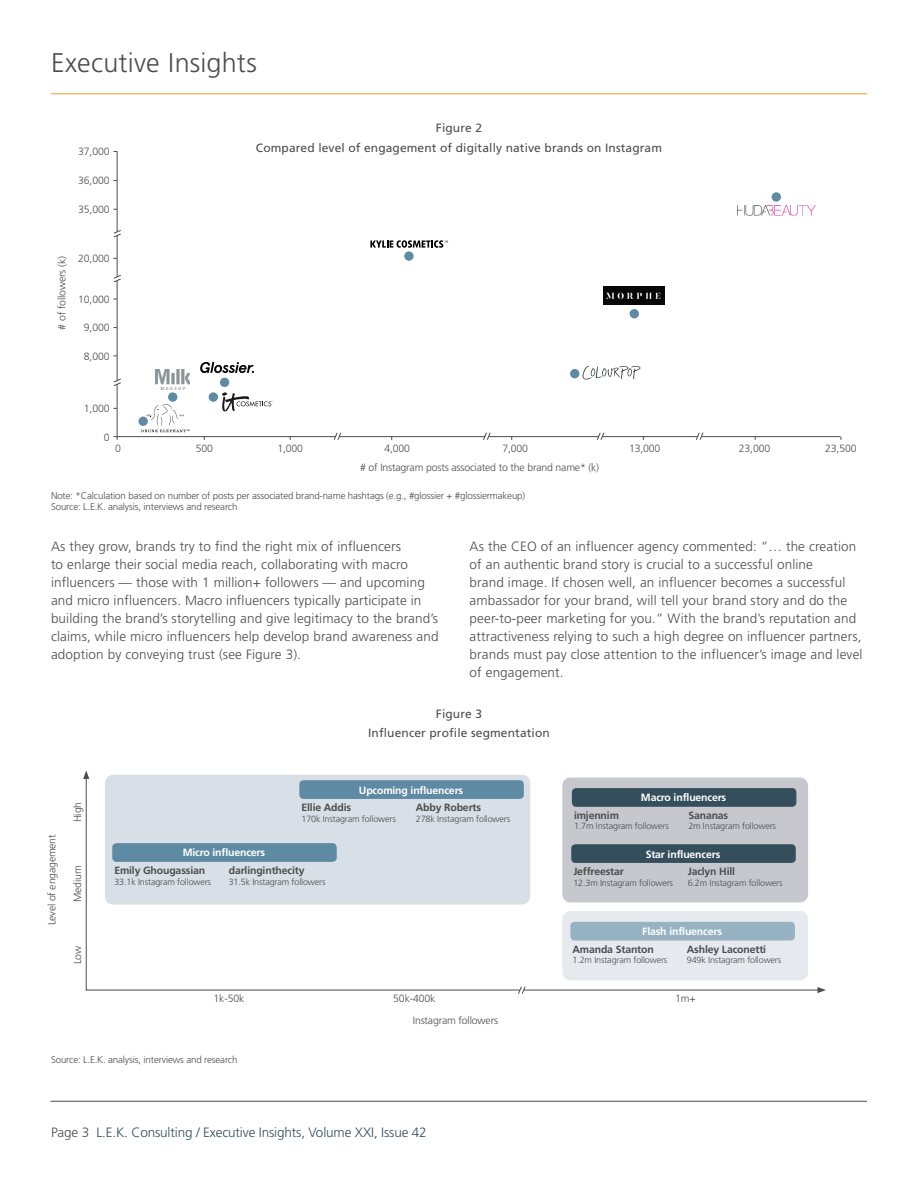
<style>
.page{position:relative;width:918px;height:1188px;background:#fff}
.page>*{position:absolute;margin:0;border:0;box-sizing:border-box;transform-origin:0 0}
.t1{font:300 27px "Frutiger";letter-spacing:.005em;color:#4d4d4f}
.t2{font:300 13.5px/18px "Frutiger";letter-spacing:.01em;color:#4d4d4f}
.t3{font:300 13.5px "Frutiger";letter-spacing:-.01em;color:#354e5c}
.t4{font:12px/19.2px "Frutiger";letter-spacing:.01em;color:#4d4d4f;text-align:center}
.t5{font:300 10.5px "Frutiger";letter-spacing:-.015em;color:#4d4d4f}
.t6{font:700 10.5px "Frutiger";letter-spacing:-.015em;color:#4d4d4f}
.t7{font:700 10.5px "Frutiger";letter-spacing:-.015em;color:#fff}
.t8{font:300 9.75px/10.5px "Frutiger";letter-spacing:-.015em;color:#4d4d4f}
.t9{font:300 9px "Frutiger";letter-spacing:-.015em;color:#4d4d4f}
.s1{color:#4d4d4f}
</style>
<div class="page">
<hr style="left:51px;top:93px;width:816px;height:1px;background:#f79428">
<hr style="left:51px;top:1101px;width:816px;height:1px;background:#4d4d4f">
<svg style="left:116px;top:151px;width:725px;height:286px"></svg>
<svg style="left:333px;top:432px;width:9px;height:8px"></svg>
<svg style="left:113px;top:436px;width:5px;height:4px"></svg>
<svg style="left:113px;top:378px;width:9px;height:9px"></svg>
<svg style="left:113px;top:274px;width:9px;height:9px"></svg>
<svg style="left:113px;top:229px;width:9px;height:9px"></svg>
<svg style="left:482px;top:432px;width:9px;height:8px"></svg>
<svg style="left:596px;top:432px;width:9px;height:8px"></svg>
<svg style="left:695px;top:432px;width:9px;height:8px"></svg>
<div style="left:139px;top:417px;width:9px;height:9px;background:#5e8aa4;border-radius:50%"></div>
<div style="left:168px;top:392px;width:9px;height:10px;background:#5e8aa4;border-radius:50%"></div>
<div style="left:220px;top:378px;width:9px;height:9px;background:#5e8aa4;border-radius:50%"></div>
<div style="left:209px;top:392px;width:9px;height:10px;background:#5e8aa4;border-radius:50%"></div>
<svg style="left:404px;top:251px;width:10px;height:10px"></svg>
<div style="left:630px;top:309px;width:9px;height:9px;background:#5e8aa4;border-radius:50%"></div>
<div style="left:570px;top:369px;width:9px;height:9px;background:#5e8aa4;border-radius:50%"></div>
<div style="left:772px;top:192px;width:9px;height:10px;background:#5e8aa4;border-radius:50%"></div>
<svg style="left:200px;top:362px;width:54px;height:11px"></svg>
<svg style="left:583px;top:366px;width:57px;height:13px"></svg>
<img style="left:604px;top:287px;width:60px;height:18px">
<svg style="left:222px;top:392px;width:51px;height:20px"></svg>
<img style="left:155px;top:369px;width:35px;height:20px">
<svg style="left:141px;top:404px;width:49px;height:28px"></svg>
<svg style="left:370px;top:240px;width:78px;height:8px"></svg>
<img style="left:738px;top:205px;width:77px;height:11px">
<svg style="left:85px;top:776px;width:732px;height:215px"></svg>
<svg style="left:83px;top:770px;width:6px;height:9px"></svg>
<svg style="left:817px;top:987px;width:9px;height:6px"></svg>
<div style="left:105px;top:775px;width:425px;height:130px;background:#d8dfe6;border-radius:9px"></div>
<div style="left:562px;top:777px;width:246px;height:125px;background:#c6c8cd;border-radius:9px"></div>
<div style="left:572px;top:788px;width:224px;height:19px;background:#354e5c;border-radius:4px"></div>
<div style="left:571px;top:844px;width:225px;height:19px;background:#354e5c;border-radius:4px"></div>
<div style="left:562px;top:911px;width:246px;height:69px;background:#e6eaee;border-radius:9px"></div>
<div style="left:570px;top:922px;width:225px;height:19px;background:#96b2c3;border-radius:4px"></div>
<div style="left:112px;top:843px;width:225px;height:19px;background:#5e8aa4;border-radius:4px"></div>
<div style="left:299px;top:780px;width:225px;height:19px;background:#5e8aa4;border-radius:4px"></div>
<svg style="left:517px;top:986px;width:9px;height:8px"></svg>
<h1 class="t1" style="left:51px;top:48px;width:207px">Executive Insights</h1>
<p class="t5" style="left:78px;top:146px;width:33px">37,000</p>
<p class="t5" style="left:78px;top:175px;width:33px">36,000</p>
<p class="t5" style="left:78px;top:204px;width:33px">35,000</p>
<p class="t5" style="left:56px;top:330px;width:75px;rotate:-90deg"># of followers (k)</p>
<p class="t5" style="left:78px;top:253px;width:33px">20,000</p>
<p class="t5" style="left:78px;top:293px;width:33px">10,000</p>
<p class="t5" style="left:84px;top:322px;width:27px">9,000</p>
<p class="t5" style="left:84px;top:350px;width:27px">8,000</p>
<p class="t4" style="left:256px;top:119px;width:408px">Figure 2<br>Compared level of engagement of digitally native brands on Instagram</p>
<p class="t5" style="left:84px;top:403px;width:27px">1,000</p>
<p class="t5" style="left:104px;top:431px;width:7px">0</p>
<p class="t5" style="left:115px;top:442px;width:7px">0</p>
<p class="t5" style="left:196px;top:442px;width:19px">500</p>
<p class="t5" style="left:278px;top:442px;width:27px">1,000</p>
<p class="t5" style="left:384px;top:442px;width:27px">4,000</p>
<p class="t5" style="left:502px;top:442px;width:27px">7,000</p>
<p class="t5" style="left:629px;top:442px;width:33px">13,000</p>
<p class="t5" style="left:739px;top:442px;width:33px">23,000</p>
<p class="t5" style="left:825px;top:442px;width:33px">23,500</p>
<p class="t5" style="left:360px;top:462px;width:241px"># of Instagram posts associated to the brand name* (k)</p>
<p class="t8" style="left:51px;top:491px;width:476px">Note: *Calculation based on number of posts per associated brand-name hashtags (e.g., #glossier + #glossiermakeup)<br>Source: L.E.K. analysis, interviews and research</p>
<p class="t2" style="left:51px;top:537px;width:389px">As they grow, brands try to find the right mix of influencers<br>to enlarge their social media reach, collaborating with macro influencers — those with 1 million+ followers — and upcoming and micro influencers. Macro influencers typically participate in building the brand’s storytelling and give legitimacy to the brand’s claims, while micro influencers help develop brand awareness and adoption by conveying trust (see Figure 3).</p>
<p class="t2" style="left:470px;top:537px;width:394px">As the CEO of an influencer agency commented: “… the creation of an authentic brand story is crucial to a successful online<br>brand image. If chosen well, an influencer becomes a successful ambassador for your brand, will tell your brand story and do the peer-to-peer marketing for you.” With the brand’s reputation and attractiveness relying to such a high degree on influencer partners, brands must pay close attention to the influencer’s image and level of engagement.</p>
<p class="t5" style="left:46px;top:925px;width:93px;rotate:-90deg">Level of engagement</p>
<p class="t5" style="left:72px;top:822px;width:22px;rotate:-90deg">High</p>
<p class="t5" style="left:72px;top:902px;width:38px;rotate:-90deg">Medium</p>
<p class="t5" style="left:72px;top:964px;width:20px;rotate:-90deg">Low</p>
<p class="t4" style="left:368px;top:704px;width:183px">Figure 3<br>Influencer profile segmentation</p>
<p class="t7" style="left:359px;top:784px;width:106px">Upcoming influencers</p>
<p class="t6" style="left:301px;top:801px;width:51px">Ellie Addis</p>
<p class="t9" style="left:301px;top:813px;width:96px">170k Instagram followers</p>
<p class="t7" style="left:183px;top:847px;width:84px">Micro influencers</p>
<p class="t6" style="left:114px;top:864px;width:92px">Emily Ghougassian</p>
<p class="t9" style="left:114px;top:876px;width:98px">33.1k Instagram followers</p>
<p class="t6" style="left:229px;top:864px;width:77px">darlinginthecity</p>
<p class="t9" style="left:229px;top:876px;width:98px">31.5k Instagram followers</p>
<p class="t6" style="left:416px;top:801px;width:67px">Abby Roberts</p>
<p class="t9" style="left:416px;top:813px;width:96px">278k Instagram followers</p>
<p class="t7" style="left:641px;top:792px;width:87px">Macro influencers</p>
<p class="t6" style="left:574px;top:809px;width:46px">imjennim</p>
<p class="t9" style="left:574px;top:821px;width:96px">1.7m Instagram followers</p>
<p class="t6" style="left:688px;top:809px;width:41px">Sananas</p>
<p class="t9" style="left:688px;top:821px;width:89px">2m Instagram followers</p>
<p class="t7" style="left:646px;top:848px;width:76px">Star influencers</p>
<p class="t6" style="left:573px;top:865px;width:52px">Jeffreestar</p>
<p class="t9" style="left:573px;top:877px;width:101px">12.3m Instagram followers</p>
<p class="t6" style="left:688px;top:865px;width:49px">Jaclyn Hill</p>
<p class="t9" style="left:688px;top:877px;width:96px">6.2m Instagram followers</p>
<p class="t7" style="left:642px;top:925px;width:81px">Flash influencers</p>
<p class="t6" style="left:573px;top:943px;width:83px">Amanda Stanton</p>
<p class="t9" style="left:573px;top:955px;width:96px">1.2m Instagram followers</p>
<p class="t6" style="left:687px;top:943px;width:81px">Ashley Laconetti</p>
<p class="t9" style="left:687px;top:955px;width:96px">949k Instagram followers</p>
<p class="t5" style="left:214px;top:993px;width:32px">1k-50k</p>
<p class="t5" style="left:393px;top:993px;width:44px">50k-400k</p>
<p class="t5" style="left:675px;top:993px;width:22px">1m+</p>
<p class="t5" style="left:413px;top:1014px;width:87px">Instagram followers</p>
<p class="t8" style="left:51px;top:1055px;width:188px">Source: L.E.K. analysis, interviews and research</p>
<p class="t3" style="left:51px;top:1125px;width:377px"><span class="s1">Page 3</span> L.E.K. Consulting / Executive Insights, Volume XXI, Issue 42</p>
</div>
